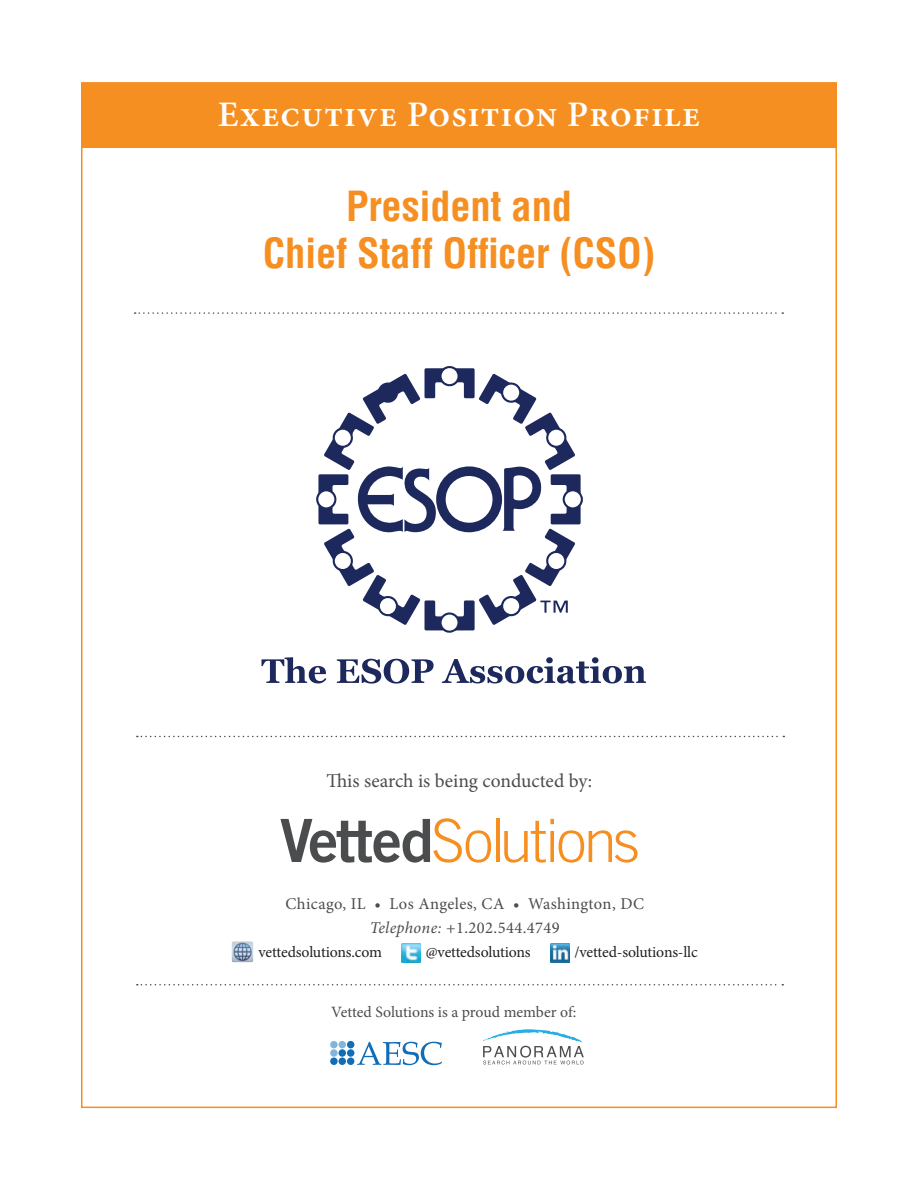
<style>
.page{position:relative;width:918px;height:1188px;background:#fff}
.page>*{position:absolute;margin:0;border:0;box-sizing:border-box;transform-origin:0 0}
.t1{font:700 condensed 40.5px/46.8px "Helvetica LT Std";letter-spacing:-.005em;color:#f68f22;text-align:center}
.t2{font:600 36px "Minion Pro";letter-spacing:.025em;color:#fff}
.t3{font:19.5px "Minion Pro";letter-spacing:-.005em;color:#4b4c4d}
.t4{font:16.5px/24px "Minion Pro";letter-spacing:.025em;color:#4b4c4d;text-align:center}
.t5{font:15.75px "Minion Pro";letter-spacing:-.015em;color:#231f20}
.t6{font:15.75px "Minion Pro";letter-spacing:-.005em;color:#4b4c4d}
.s1{font-style:italic}
</style>
<div class="page">
<div style="left:82px;top:83px;width:754px;height:65px;background:#f68f22"></div>
<svg style="left:135px;top:312px;width:648px;height:2px"></svg>
<svg style="left:137px;top:736px;width:647px;height:1px"></svg>
<svg style="left:280px;top:818px;width:211px;height:45px"></svg>
<hr style="left:496px;top:819px;width:3px;height:43px;background:#f68f22">
<svg style="left:504px;top:819px;width:134px;height:44px"></svg>
<img style="left:232px;top:941px;width:21px;height:21px">
<img style="left:401px;top:944px;width:20px;height:19px">
<img style="left:550px;top:943px;width:19px;height:19px">
<svg style="left:483px;top:1029px;width:101px;height:36px"></svg>
<svg style="left:357px;top:1042px;width:85px;height:23px"></svg>
<div style="left:330px;top:1041px;width:8px;height:7px;background:#82b5dc;border-radius:50%"></div>
<div style="left:339px;top:1041px;width:7px;height:7px;background:#81b6dd;border-radius:50%"></div>
<div style="left:347px;top:1041px;width:7px;height:7px;background:#126db7;border-radius:50%"></div>
<div style="left:330px;top:1049px;width:8px;height:8px;background:#81b6dd;border-radius:50%"></div>
<div style="left:339px;top:1049px;width:7px;height:8px;background:#126db7;border-radius:50%"></div>
<div style="left:347px;top:1049px;width:7px;height:8px;background:#126db7;border-radius:50%"></div>
<div style="left:330px;top:1058px;width:8px;height:7px;background:#126db7;border-radius:50%"></div>
<div style="left:339px;top:1058px;width:7px;height:7px;background:#126db7;border-radius:50%"></div>
<div style="left:347px;top:1058px;width:7px;height:7px;background:#126db7;border-radius:50%"></div>
<svg style="left:137px;top:984px;width:646px;height:2px"></svg>
<svg style="left:316px;top:366px;width:267px;height:267px"></svg>
<svg style="left:261px;top:657px;width:65px;height:26px"></svg>
<svg style="left:337px;top:659px;width:97px;height:25px"></svg>
<svg style="left:442px;top:657px;width:204px;height:26px"></svg>
<h2 class="t2" style="left:218px;top:89px;width:484px">Executive Position Profile</h2>
<h1 class="t1" style="left:263px;top:183px;width:394px">President and<br>Chief Staff Officer (CSO)</h1>
<p class="t3" style="left:326px;top:768px;width:267px">This search is being conducted by:</p>
<p class="t4" style="left:285px;top:892px;width:360px">Chicago, IL • Los Angeles, CA • Washington, DC<br><span class="s1">Telephone:</span> +1.202.544.4749</p>
<p class="t5" style="left:259px;top:942px;width:125px">vettedsolutions.com</p>
<p class="t5" style="left:426px;top:942px;width:106px">@vettedsolutions</p>
<p class="t5" style="left:575px;top:942px;width:125px">/vetted-solutions-llc</p>
<p class="t6" style="left:331px;top:1001px;width:247px">Vetted Solutions is a proud member of:</p>
</div>
